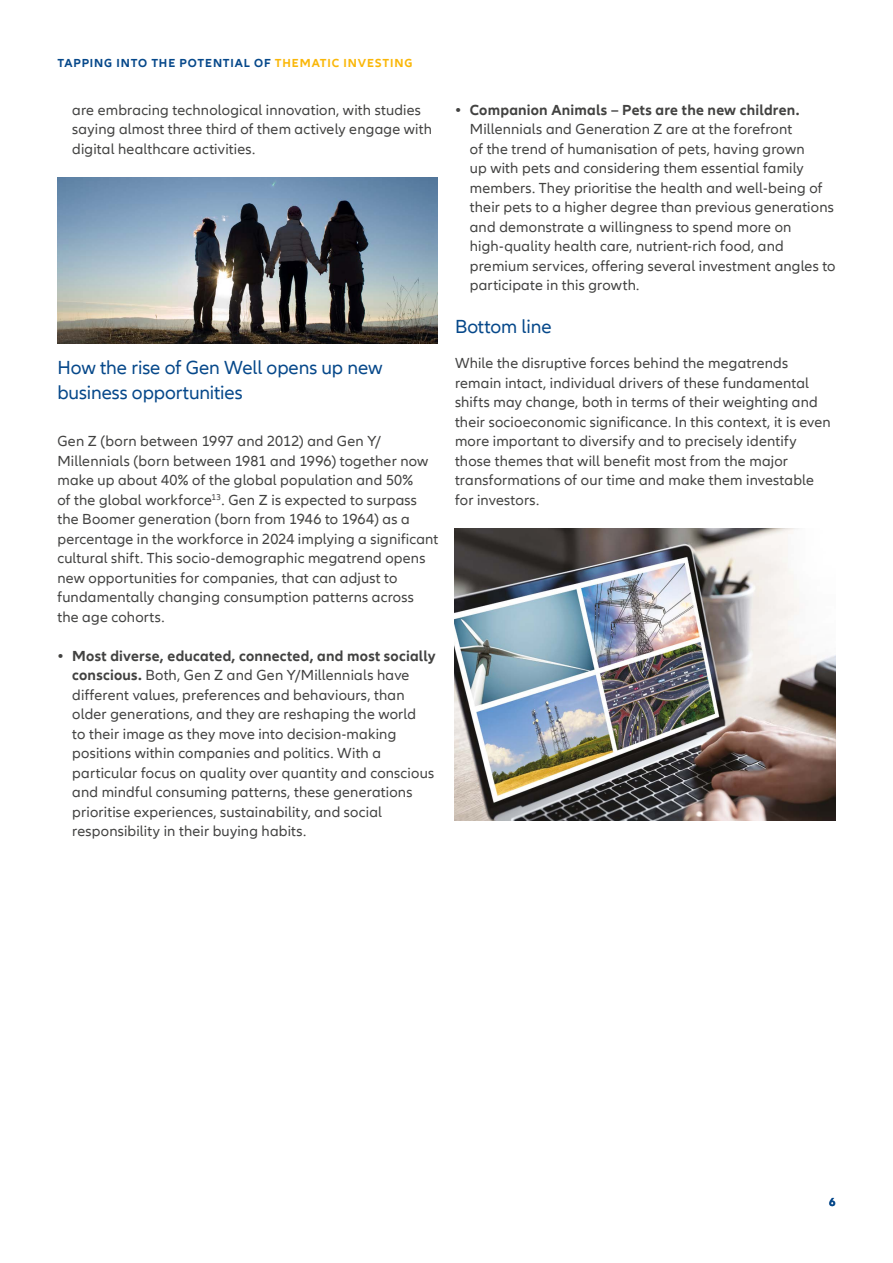
<style>
.page{position:relative;width:893px;height:1263px;background:#fff}
.page>*{position:absolute;margin:0;border:0;box-sizing:border-box;transform-origin:0 0}
.t1{font:19.5px/25.3px "Allianz Neo";letter-spacing:-.005em;color:#06488a}
.t2{font:15px/19.5px "Allianz Neo";letter-spacing:.015em;color:#424241}
.t3{font:700 15px "Allianz Neo";letter-spacing:.015em;color:#424241}
.t4{font:700 12px "Allianz Neo";letter-spacing:.075em;color:#06488a}
.s1{color:#fab709}
.s2{font-weight:700}
</style>
<div class="page">
<img style="left:57px;top:178px;width:381px;height:165px">
<img style="left:455px;top:528px;width:381px;height:293px">
<p class="t4" style="left:57px;top:56px;width:357px">TAPPING INTO THE POTENTIAL OF <span class="s1">THEMATIC INVESTING</span></p>
<p class="t2" style="left:72px;top:100px;width:361px">are embracing technological innovation, with studies saying almost three third of them actively engage with digital healthcare activities.</p>
<h1 class="t1" style="left:57px;top:355px;width:327px">How the rise of Gen Well opens up new business opportunities</h1>
<p class="t2" style="left:57px;top:432px;width:382px">Gen Z (born between 1997 and 2012) and Gen Y/ Millennials (born between 1981 and 1996) together now make up about 40% of the global population and 50%<br>of the global workforce<sup>13</sup>. Gen Z is expected to surpass the Boomer generation (born from 1946 to 1964) as a percentage in the workforce in 2024 implying a significant cultural shift. This socio-demographic megatrend opens new opportunities for companies, that can adjust to fundamentally changing consumption patterns across the age cohorts.</p>
<p class="t2" style="left:72px;top:646px;width:365px;text-indent:-15px"><span class="s2">• Most diverse, educated, connected, and most socially conscious.</span> Both, Gen Z and Gen Y/Millennials have different values, preferences and behaviours, than older generations, and they are reshaping the world<br>to their image as they move into decision-making positions within companies and politics. With a particular focus on quality over quantity and conscious and mindful consuming patterns, these generations prioritise experiences, sustainability, and social responsibility in their buying habits.</p>
<p class="t3" style="left:455px;top:101px;width:346px">• Companion Animals – Pets are the new children.</p>
<p class="t2" style="left:470px;top:120px;width:367px">Millennials and Generation Z are at the forefront<br>of the trend of humanisation of pets, having grown<br>up with pets and considering them essential family members. They prioritise the health and well-being of their pets to a higher degree than previous generations and demonstrate a willingness to spend more on high-quality health care, nutrient-rich food, and premium services, offering several investment angles to participate in this growth.</p>
<h1 class="t1" style="left:455px;top:314px;width:98px">Bottom line</h1>
<p class="t2" style="left:455px;top:354px;width:377px">While the disruptive forces behind the megatrends remain intact, individual drivers of these fundamental shifts may change, both in terms of their weighting and their socioeconomic significance. In this context, it is even more important to diversify and to precisely identify those themes that will benefit most from the major transformations of our time and make them investable for investors.</p>
<p class="t4" style="left:829px;top:1194px;width:8px">6</p>
</div>
